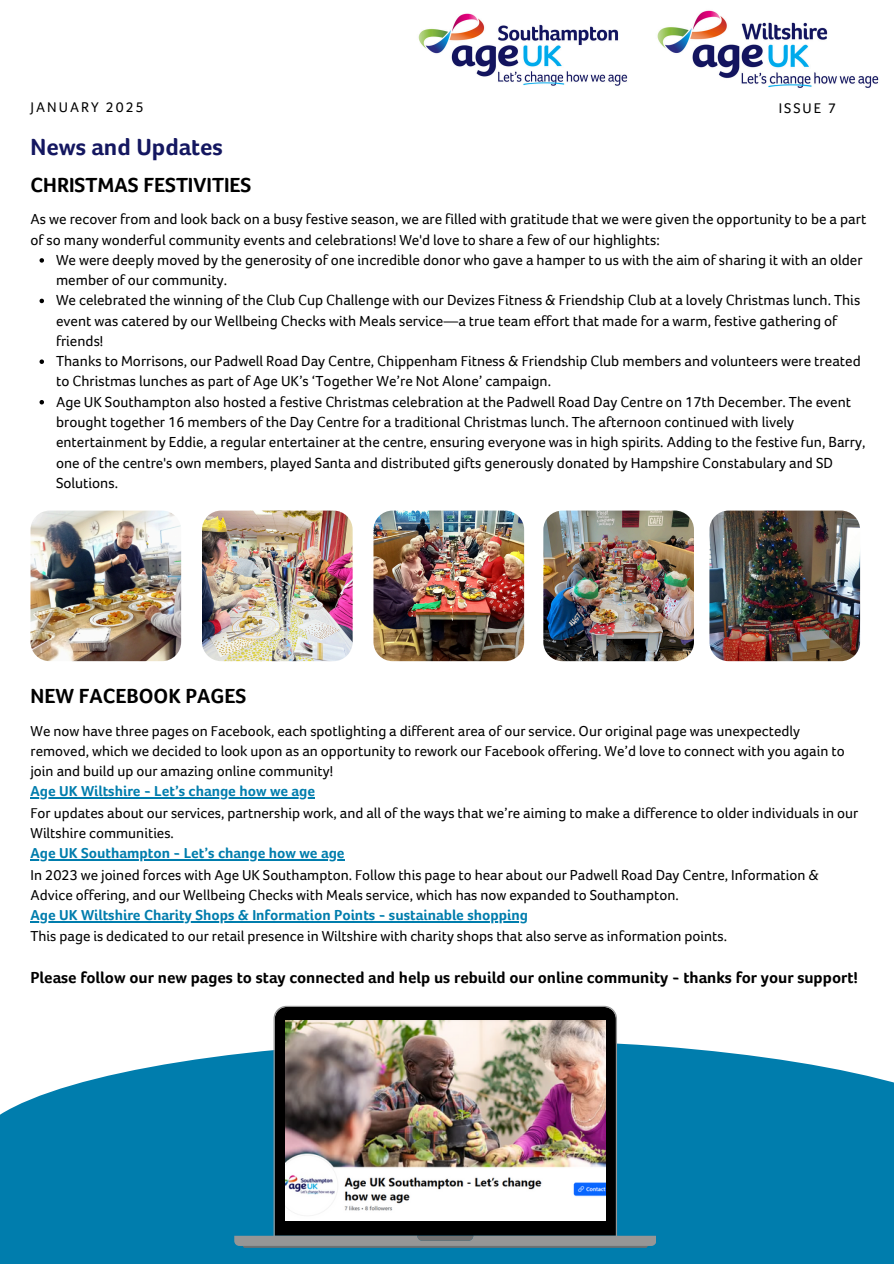
<style>
.page{position:relative;width:894px;height:1264px;background:#fff}
.page>*{position:absolute;margin:0;border:0;box-sizing:border-box;transform-origin:0 0}
.t1{font:700 24px "Foco Age UK";color:#141760}
.t2{font:700 21px "Foco Age UK";color:#000}
.t3{font:700 16.35px "Foco Age UK";color:#000}
.t4{font:15px/20.2px "Foco Age UK";color:#000}
.t5{font:14.85px/20.9px "Foco Age UK";color:#000}
.t6{font:14.55px "Foco Age UK";letter-spacing:.14em;color:#000}
.s1{font-weight:700;color:#007dad}
</style>
<div class="page">
<img style="left:30px;top:510px;width:151px;height:151px;border-radius:19px">
<svg style="left:39px;top:258px;width:5px;height:5px"></svg>
<svg style="left:39px;top:299px;width:5px;height:4px"></svg>
<svg style="left:39px;top:359px;width:5px;height:5px"></svg>
<svg style="left:39px;top:400px;width:5px;height:4px"></svg>
<img style="left:202px;top:510px;width:150px;height:151px;border-radius:19px">
<img style="left:373px;top:510px;width:151px;height:151px;border-radius:19px">
<img style="left:543px;top:510px;width:150px;height:151px;border-radius:19px">
<img style="left:709px;top:510px;width:150px;height:151px;border-radius:19px">
<svg style="left:0;top:1046px;width:893px;height:217px;background:#1989b4"></svg>
<svg style="left:234px;top:1005px;width:422px;height:240px;background:#255c71"></svg>
<svg style="left:243px;top:1235px;width:404px;height:12px;background:#878a8c"></svg>
<img style="left:285px;top:1020px;width:320px;height:200px">
<img style="left:657px;top:10px;width:222px;height:78px">
<hr style="left:30px;top:797px;width:285px;height:1px;background:#007dad">
<hr style="left:30px;top:859px;width:314px;height:1px;background:#007dad">
<hr style="left:30px;top:921px;width:498px;height:1px;background:#007dad">
<img style="left:418px;top:13px;width:210px;height:73px">
<p class="t6" style="left:30px;top:99px;width:115px">JANUARY 2025</p>
<p class="t6" style="left:778px;top:100px;width:59px">ISSUE 7</p>
<p class="t1" style="left:30px;top:134px;width:194px">News and Updates</p>
<p class="t2" style="left:30px;top:173px;width:222px">CHRISTMAS FESTIVITIES</p>
<p class="t4" style="left:30px;top:209px;width:837px">As we recover from and look back on a busy festive season, we are filled with gratitude that we were given the opportunity to be a part of so many wonderful community events and celebrations! We'd love to share a few of our highlights:</p>
<p class="t4" style="left:56px;top:250px;width:807px">We were deeply moved by the generosity of one incredible donor who gave a hamper to us with the aim of sharing it with an older member of our community.</p>
<p class="t4" style="left:56px;top:290px;width:805px">We celebrated the winning of the Club Cup Challenge with our Devizes Fitness &amp; Friendship Club at a lovely Christmas lunch. This event was catered by our Wellbeing Checks with Meals service—a true team effort that made for a warm, festive gathering of friends!</p>
<h1 class="t4" style="left:56px;top:351px;width:806px">Thanks to Morrisons, our Padwell Road Day Centre, Chippenham Fitness &amp; Friendship Club members and volunteers were treated to Christmas lunches as part of Age UK’s ‘Together We’re Not Alone’ campaign.</h1>
<h2 class="t4" style="left:56px;top:392px;width:810px">Age UK Southampton also hosted a festive Christmas celebration at the Padwell Road Day Centre on 17th December. The event brought together 16 members of the Day Centre for a traditional Christmas lunch. The afternoon continued with lively entertainment by Eddie, a regular entertainer at the centre, ensuring everyone was in high spirits. Adding to the festive fun, Barry, one of the centre's own members, played Santa and distributed gifts generously donated by Hampshire Constabulary and SD Solutions.</h2>
<p class="t2" style="left:30px;top:684px;width:217px">NEW FACEBOOK PAGES</p>
<h2 class="t5" style="left:30px;top:720px;width:815px;line-height:20.2px">We now have three pages on Facebook, each spotlighting a different area of our service. Our original page was unexpectedly removed, which we decided to look upon as an opportunity to rework our Facebook offering. We’d love to connect with you again to join and build up our amazing online community!</h2>
<h4 class="t5" style="left:30px;top:781px;width:829px"><span class="s1">Age UK Wiltshire - Let’s change how we age<br></span>For updates about our services, partnership work, and all of the ways that we’re aiming to make a difference to older individuals in our<br>Wiltshire communities.</h4>
<h3 class="t5" style="left:30px;top:843px;width:789px"><span class="s1">Age UK Southampton - Let’s change how we age<br></span>In 2023 we joined forces with Age UK Southampton. Follow this page to hear about our Padwell Road Day Centre, Information &amp;<br>Advice offering, and our Wellbeing Checks with Meals service, which has now expanded to Southampton.</h3>
<p class="t5" style="left:30px;top:904px;width:698px;line-height:21.3px"><span class="s1">Age UK Wiltshire Charity Shops &amp; Information Points - sustainable shopping<br></span>This page is dedicated to our retail presence in Wiltshire with charity shops that also serve as information points.</p>
<p class="t3" style="left:30px;top:968px;width:828px">Please follow our new pages to stay connected and help us rebuild our online community - thanks for your support!</p>
</div>
